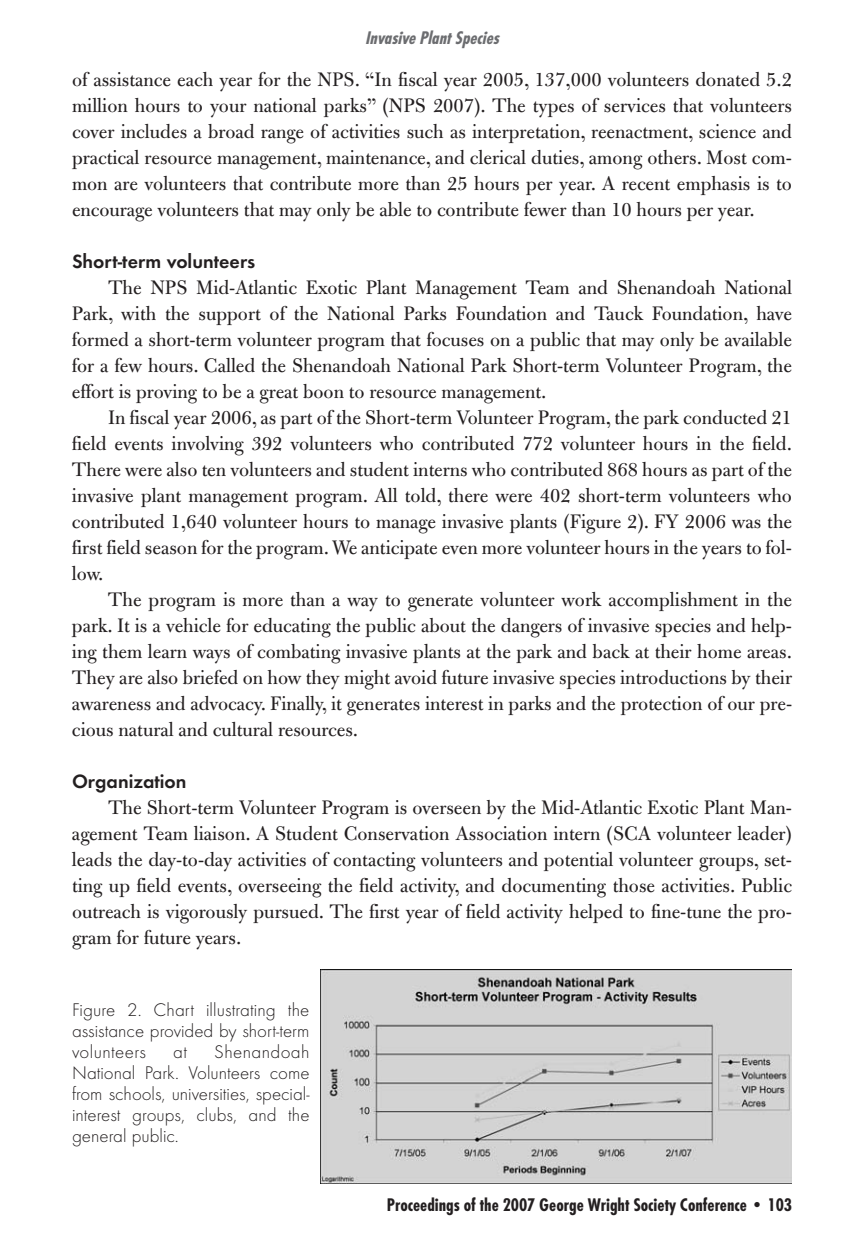
<style>
.page{position:relative;width:864px;height:1260px;background:#fff}
.page>*{position:absolute;margin:0;border:0;box-sizing:border-box;transform-origin:0 0}
.t1{font:21px/26px "Bulmer";color:#231f20;text-align:justify}
.t2{font:700 20px "Function";color:#231f20}
.t3{font:300 19px/21px "Function LH";color:#231f20;text-align:justify}
.t4{font:700 19px "Function Cond";color:#231f20}
.t5{font:italic 700 19px "Function Cond";color:#6c6d70}
</style>
<div class="page">
<img style="left:321px;top:969px;width:471px;height:215px">
<p class="t5" style="left:365px;top:26px;width:135px">Invasive Plant Species</p>
<p class="t1" style="left:72px;top:69px;width:722px">of assistance each year for the NPS. “In fiscal year 2005, 137,000 volunteers donated 5.2 million hours to your national parks” (NPS 2007). The types of services that volunteers cover includes a broad range of activities such as interpretation, reenactment, science and practical resource management, maintenance, and clerical duties, among others. Most com&shy;mon are volunteers that contribute more than 25 hours per year. A recent emphasis is to encourage volunteers that may only be able to contribute fewer than 10 hours per year.</p>
<p class="t2" style="left:72px;top:250px;width:185px">Short-term volunteers</p>
<p class="t1" style="left:72px;top:277px;width:722px;text-indent:36px">The NPS Mid-Atlantic Exotic Plant Management Team and Shenandoah National Park, with the support of the National Parks Foundation and Tauck Foundation, have formed a short-term volunteer program that focuses on a public that may only be available for a few hours. Called the Shenandoah National Park Short-term Volunteer Program, the effort is proving to be a great boon to resource management.</p>
<p class="t1" style="left:72px;top:407px;width:722px;text-indent:36px">In fiscal year 2006, as part of the Short-term Volunteer Program, the park conducted 21 field events involving 392 volunteers who contributed 772 volunteer hours in the field.<br>There were also ten volunteers and student interns who contributed 868 hours as part of the invasive plant management program. All told, there were 402 short-term volunteers who contributed 1,640 volunteer hours to manage invasive plants (Figure 2). FY 2006 was the first field season for the program. We anticipate even more volunteer hours in the years to fol&shy;low.</p>
<p class="t1" style="left:72px;top:589px;width:722px;text-indent:36px">The program is more than a way to generate volunteer work accomplishment in the park. It is a vehicle for educating the public about the dangers of invasive species and help&shy;ing them learn ways of combating invasive plants at the park and back at their home areas.<br>They are also briefed on how they might avoid future invasive species introductions by their awareness and advocacy. Finally, it generates interest in parks and the protection of our pre&shy;cious natural and cultural resources.</p>
<p class="t2" style="left:72px;top:770px;width:116px">Organization</p>
<p class="t1" style="left:72px;top:797px;width:722px;text-indent:36px">The Short-term Volunteer Program is overseen by the Mid-Atlantic Exotic Plant Man&shy;agement Team liaison. A Student Conservation Association intern (SCA volunteer leader) leads the day-to-day activities of contacting volunteers and potential volunteer groups, set&shy;ting up field events, overseeing the field activity, and documenting those activities. Public outreach is vigorously pursued. The first year of field activity helped to fine-tune the pro&shy;gram for future years.</p>
<p class="t3" style="left:72px;top:999px;width:239px">Figure 2. Chart illustrating the assistance provided by short-term volunteers</p>
<p class="t3" style="left:72px;top:1041px;width:239px;text-indent:142px">Shenandoah National Park. Volunteers come from schools, universities, special&shy;interest groups, clubs, and the general public.</p>
<p class="t3" style="left:173px;top:1041px;width:15px">at</p>
<p class="t4" style="left:387px;top:1193px;width:407px">Proceedings of the 2007 George Wright Society Conference • 103</p>
</div>
